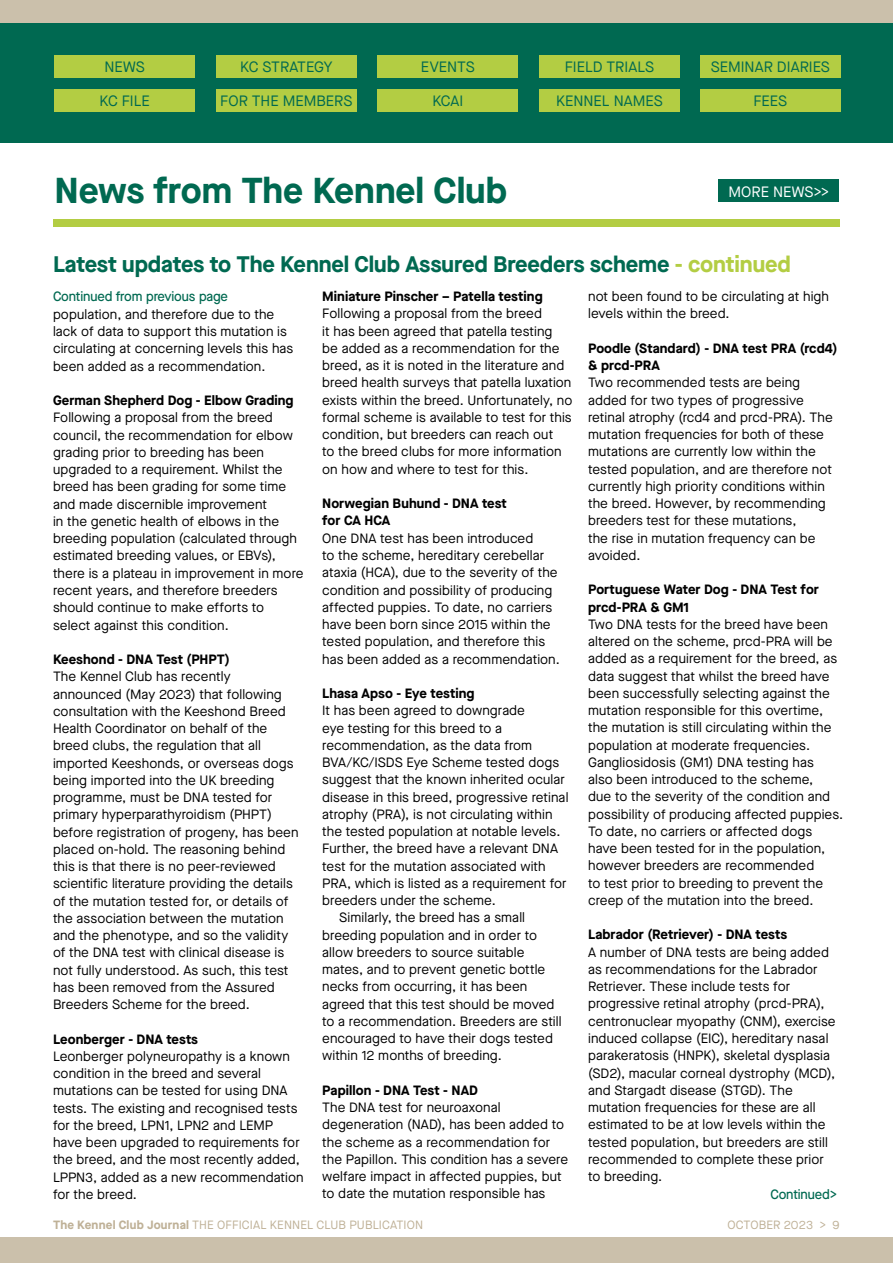
<style>
.page{position:relative;width:893px;height:1263px;background:#fff}
.page>*{position:absolute;margin:0;border:0;box-sizing:border-box;transform-origin:0 0}
.t1{font:700 36px "Maison Neue";color:#006951}
.t2{font:700 22.5px "Maison Neue";letter-spacing:-.01em;color:#006951}
.t3{font:15px "Maison Neue";color:#006951}
.t4{font:15px "Maison Neue";letter-spacing:.005em;color:#fff}
.t5{font:13.5px/17.2px "Maison Neue";letter-spacing:.005em;color:#000}
.t6{font:700 13.5px/17.2px "Maison Neue";letter-spacing:.005em;color:#000}
.t7{font:500 13.5px "Maison Neue";letter-spacing:-.01em;color:#006951}
.t8{font:12px "Maison Neue";letter-spacing:.01em;color:#bfb197}
.s1{color:#b3cd43}
.s2{font-weight:700}
</style>
<div class="page">
<div style="left:53px;top:219px;width:787px;height:7px;background:#b3cd43"></div>
<div style="left:0;top:1238px;width:893px;height:25px;background:#cbc0ab"></div>
<div style="left:0;top:0;width:893px;height:84px;background:#cbc0ab"></div>
<div style="left:0;top:23px;width:893px;height:119px;background:#006951"></div>
<div style="left:55px;top:55px;width:140px;height:23px;background:#b3cd43"></div>
<div style="left:55px;top:89px;width:140px;height:23px;background:#b3cd43"></div>
<div style="left:216px;top:55px;width:140px;height:23px;background:#b3cd43"></div>
<div style="left:216px;top:89px;width:140px;height:23px;background:#b3cd43"></div>
<div style="left:378px;top:55px;width:140px;height:23px;background:#b3cd43"></div>
<div style="left:378px;top:89px;width:140px;height:23px;background:#b3cd43"></div>
<div style="left:539px;top:55px;width:141px;height:23px;background:#b3cd43"></div>
<div style="left:539px;top:89px;width:141px;height:23px;background:#b3cd43"></div>
<div style="left:700px;top:55px;width:140px;height:23px;background:#b3cd43"></div>
<div style="left:700px;top:89px;width:140px;height:23px;background:#b3cd43"></div>
<div style="left:719px;top:180px;width:120px;height:22px;background:#006951"></div>
<p class="t3" style="left:105px;top:57px;width:42px">NEWS</p>
<p class="t3" style="left:100px;top:91px;width:52px">KC FILE</p>
<p class="t3" style="left:240px;top:57px;width:94px">KC STRATEGY</p>
<p class="t3" style="left:220px;top:91px;width:134px">FOR THE MEMBERS</p>
<p class="t3" style="left:421px;top:57px;width:55px">EVENTS</p>
<p class="t3" style="left:432px;top:91px;width:33px">KCAI</p>
<h1 class="t1" style="left:55px;top:165px;width:454px">News from The Kennel Club</h1>
<p class="t3" style="left:565px;top:57px;width:91px">FIELD TRIALS</p>
<p class="t3" style="left:556px;top:91px;width:108px">KENNEL NAMES</p>
<p class="t3" style="left:711px;top:57px;width:121px">SEMINAR DIARIES</p>
<p class="t3" style="left:753px;top:91px;width:35px">FEES</p>
<p class="t4" style="left:728px;top:181px;width:102px">MORE NEWS&gt;&gt;</p>
<h2 class="t2" style="left:53px;top:248px;width:739px">Latest updates to The Kennel Club Assured Breeders scheme <span class="s1">- continued</span></h2>
<p class="t7" style="left:53px;top:287px;width:177px">Continued from previous page</p>
<p class="t6" style="left:322px;top:287px;width:222px">Miniature Pinscher – Patella testing</p>
<p class="t5" style="left:322px;top:305px;width:252px">Following a proposal from the breed<br>it has been agreed that patella testing<br>be added as a recommendation for the breed, as it is noted in the literature and breed health surveys that patella luxation exists within the breed. Unfortunately, no formal scheme is available to test for this condition, but breeders can reach out<br>to the breed clubs for more information on how and where to test for this.</p>
<p class="t6" style="left:322px;top:494px;width:186px">Norwegian Buhund - DNA test for CA HCA</p>
<p class="t5" style="left:322px;top:529px;width:239px">One DNA test has been introduced<br>to the scheme, hereditary cerebellar ataxia (HCA), due to the severity of the condition and possibility of producing affected puppies. To date, no carriers have been born since 2015 within the tested population, and therefore this has been added as a recommendation.</p>
<p class="t6" style="left:322px;top:684px;width:154px">Lhasa Apso - Eye testing</p>
<p class="t5" style="left:322px;top:702px;width:204px">It has been agreed to downgrade</p>
<p class="t5" style="left:322px;top:719px;width:181px">eye testing for this breed to a</p>
<p class="t5" style="left:322px;top:736px;width:211px">recommendation, as the data from</p>
<p class="t5" style="left:322px;top:754px;width:239px">BVA/KC/ISDS Eye Scheme tested dogs</p>
<p class="t5" style="left:322px;top:771px;width:244px">suggest that the known inherited ocular</p>
<p class="t5" style="left:322px;top:788px;width:248px">disease in this breed, progressive retinal</p>
<p class="t5" style="left:322px;top:805px;width:232px">atrophy (PRA), is not circulating within</p>
<p class="t5" style="left:322px;top:823px;width:240px">the tested population at notable levels.</p>
<p class="t5" style="left:322px;top:840px;width:237px">Further, the breed have a relevant DNA</p>
<p class="t5" style="left:322px;top:857px;width:225px">test for the mutation associated with</p>
<p class="t5" style="left:322px;top:874px;width:246px">PRA, which is listed as a requirement for</p>
<p class="t5" style="left:322px;top:892px;width:175px">breeders under the scheme.</p>
<p class="t5" style="left:339px;top:909px;width:187px">Similarly, the breed has a small</p>
<p class="t5" style="left:322px;top:926px;width:216px">breeding population and in order to</p>
<p class="t5" style="left:322px;top:943px;width:204px">allow breeders to source suitable</p>
<p class="t5" style="left:322px;top:961px;width:225px">mates, and to prevent genetic bottle</p>
<p class="t5" style="left:322px;top:978px;width:207px">necks from occurring, it has been</p>
<p class="t5" style="left:322px;top:995px;width:234px">agreed that this test should be moved</p>
<p class="t5" style="left:322px;top:1012px;width:241px">to a recommendation. Breeders are still</p>
<p class="t5" style="left:322px;top:1030px;width:232px">encouraged to have their dogs tested</p>
<p class="t5" style="left:322px;top:1047px;width:181px">within 12 months of breeding.</p>
<p class="t6" style="left:322px;top:1081px;width:157px">Papillon - DNA Test - NAD</p>
<p class="t5" style="left:322px;top:1099px;width:247px">The DNA test for neuroaxonal degeneration (NAD), has been added to the scheme as a recommendation for the Papillon. This condition has a severe welfare impact in affected puppies, but to date the mutation responsible has</p>
<p class="t5" style="left:588px;top:288px;width:242px">not been found to be circulating at high levels within the breed.</p>
<p class="t6" style="left:588px;top:339px;width:251px">Poodle (Standard) - DNA test PRA (rcd4) &amp; prcd-PRA</p>
<p class="t5" style="left:588px;top:374px;width:246px">Two recommended tests are being added for two types of progressive retinal atrophy (rcd4 and prcd-PRA). The mutation frequencies for both of these mutations are currently low within the tested population, and are therefore not currently high priority conditions within the breed. However, by recommending breeders test for these mutations,<br>the rise in mutation frequency can be avoided.</p>
<p class="t6" style="left:588px;top:581px;width:232px">Portuguese Water Dog - DNA Test for prcd-PRA &amp; GM1</p>
<p class="t5" style="left:588px;top:615px;width:257px">Two DNA tests for the breed have been altered on the scheme, prcd-PRA will be added as a requirement for the breed, as data suggest that whilst the breed have been successfully selecting against the mutation responsible for this overtime, the mutation is still circulating within the population at moderate frequencies.<br>Gangliosidosis (GM1) DNA testing has<br>also been introduced to the scheme,<br>due to the severity of the condition and possibility of producing affected puppies.<br>To date, no carriers or affected dogs have been tested for in the population, however breeders are recommended<br>to test prior to breeding to prevent the creep of the mutation into the breed.</p>
<p class="t6" style="left:588px;top:926px;width:201px">Labrador (Retriever) - DNA tests</p>
<p class="t5" style="left:588px;top:943px;width:249px">A number of DNA tests are being added as recommendations for the Labrador Retriever. These include tests for progressive retinal atrophy (prcd-PRA), centronuclear myopathy (CNM), exercise induced collapse (EIC), hereditary nasal parakeratosis (HNPK), skeletal dysplasia (SD2), macular corneal dystrophy (MCD), and Stargadt disease (STGD). The mutation frequencies for these are all estimated to be at low levels within the tested population, but breeders are still recommended to complete these prior to breeding.</p>
<p class="t5" style="left:53px;top:305px;width:242px">population, and therefore due to the lack of data to support this mutation is circulating at concerning levels this has been added as a recommendation.</p>
<p class="t6" style="left:53px;top:391px;width:242px">German Shepherd Dog - Elbow Grading</p>
<p class="t5" style="left:53px;top:409px;width:252px">Following a proposal from the breed council, the recommendation for elbow grading prior to breeding has been upgraded to a requirement. Whilst the breed has been grading for some time and made discernible improvement<br>in the genetic health of elbows in the breeding population (calculated through estimated breeding values, or EBVs), there is a plateau in improvement in more recent years, and therefore breeders should continue to make efforts to select against this condition.</p>
<p class="t6" style="left:53px;top:650px;width:179px">Keeshond - DNA Test (PHPT)</p>
<p class="t5" style="left:53px;top:668px;width:247px">The Kennel Club has recently announced (May 2023) that following consultation with the Keeshond Breed Health Coordinator on behalf of the breed clubs, the regulation that all imported Keeshonds, or overseas dogs being imported into the UK breeding programme, must be DNA tested for primary hyperparathyroidism (PHPT) before registration of progeny, has been placed on-hold. The reasoning behind this is that there is no peer-reviewed scientific literature providing the details of the mutation tested for, or details of the association between the mutation and the phenotype, and so the validity of the DNA test with clinical disease is not fully understood. As such, this test has been removed from the Assured Breeders Scheme for the breed.</p>
<p class="t6" style="left:53px;top:1030px;width:146px">Leonberger - DNA tests</p>
<p class="t5" style="left:53px;top:1047px;width:252px">Leonberger polyneuropathy is a known condition in the breed and several mutations can be tested for using DNA tests. The existing and recognised tests for the breed, LPN1, LPN2 and LEMP have been upgraded to requirements for the breed, and the most recently added, LPPN3, added as a new recommendation for the breed.</p>
<p class="t7" style="left:770px;top:1185px;width:68px">Continued&gt;</p>
<p class="t8" style="left:53px;top:1217px;width:372px"><span class="s2">The Kennel Club Journal</span> THE OFFICIAL KENNEL CLUB PUBLICATION</p>
<p class="t8" style="left:727px;top:1217px;width:114px">OCTOBER 2023 &gt; 9</p>
</div>
